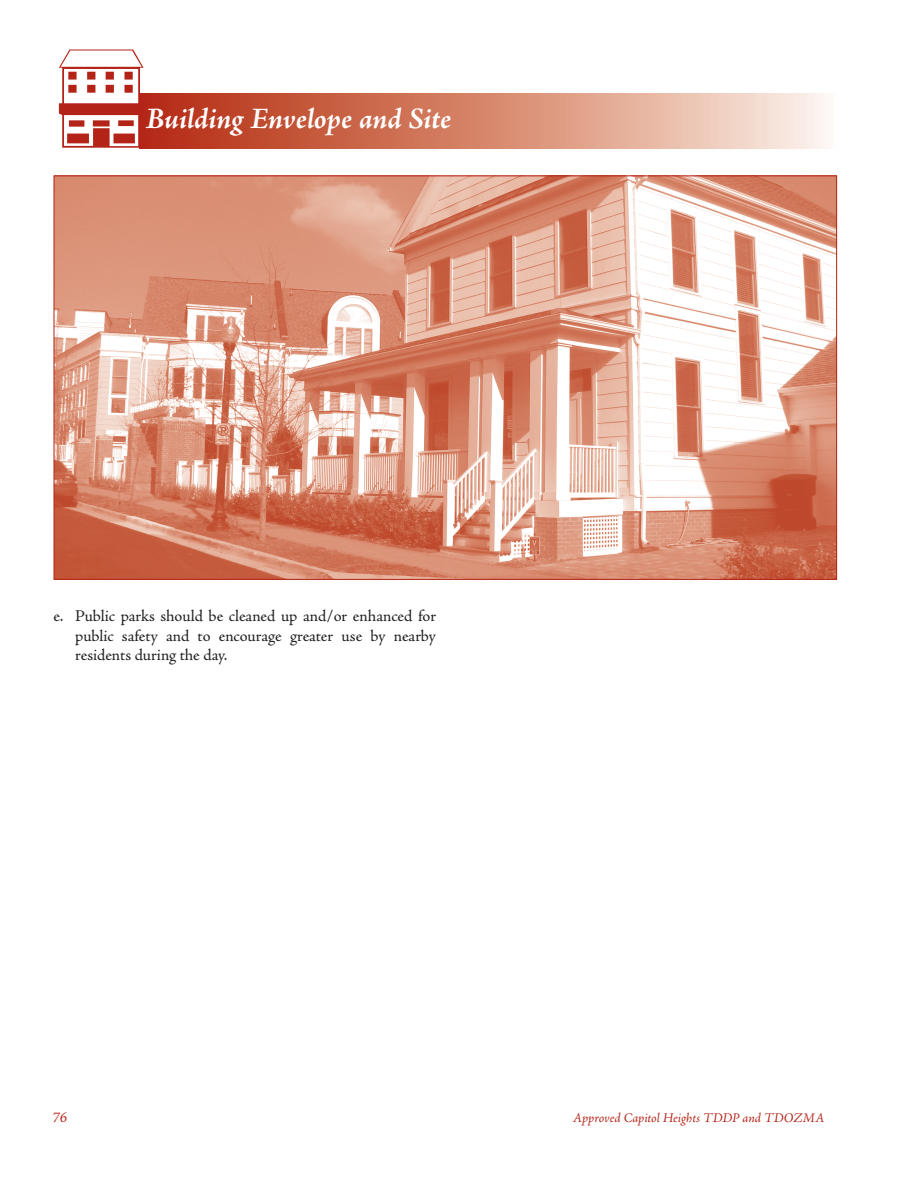
<style>
.page{position:relative;width:918px;height:1188px;background:#fff}
.page>*{position:absolute;margin:0;border:0;box-sizing:border-box;transform-origin:0 0}
.t1{font:108px "Buildings";color:#b42317}
.Banner_Heading{font:italic 700 30px "Adobe Jenson Pro";letter-spacing:-.005em;color:#fff}
.at_LM{font:16.5px/19.8px "Adobe Jenson Pro";letter-spacing:-.005em;color:#231f20;text-align:justify}
.t2{font:italic 15px "Adobe Jenson Pro";color:#b42317}
.t3{font:italic 13.5px "Adobe Jenson Pro";color:#b42317}
</style>
<div class="page">
<svg style="left:140px;top:94px;width:687px;height:55px;background:#d78972"></svg>
<img style="left:56px;top:178px;width:779px;height:400px">
<h1 class="t1" style="left:54px;top:52px;width:95px">N</h1>
<p class="Banner_Heading" style="left:146px;top:101px;width:307px">Building Envelope and Site</p>
<p class="at_LM" style="left:75px;top:606px;width:362px;text-indent:-22px">e. Public parks should be cleaned up and/or enhanced for public safety and to encourage greater use by nearby residents during the day.</p>
<p class="t2" style="left:52px;top:1108px;width:16px">76</p>
<p class="t3" style="left:573px;top:1110px;width:253px">Approved Capitol Heights TDDP and TDOZMA</p>
</div>
